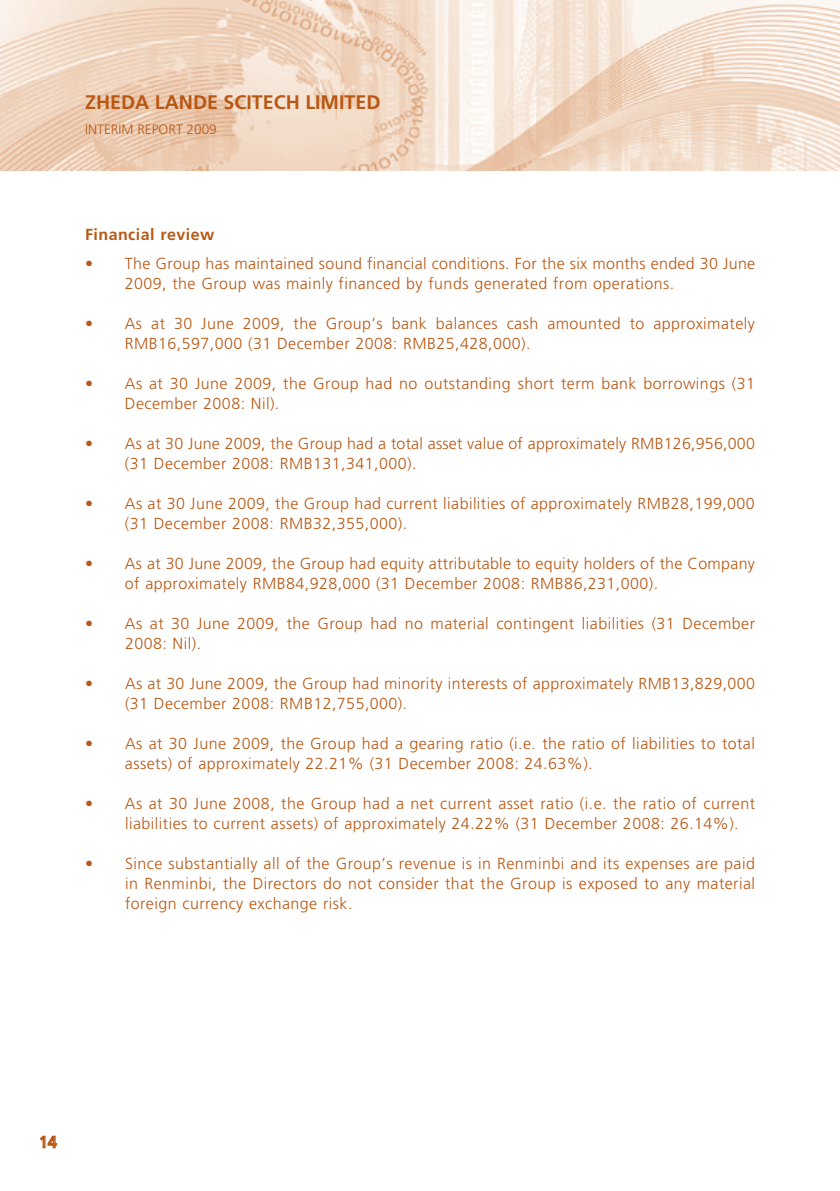
<style>
.page{position:relative;width:840px;height:1191px;background:#fff}
.page>*{position:absolute;margin:0;border:0;box-sizing:border-box;transform-origin:0 0}
.t1{font:700 19.6px "Frutiger LT Std";color:#b95814}
.t2{font:300 16px/20px "Frutiger LT Std";letter-spacing:.03em;color:#b95814}
.t3{font:700 16px "Frutiger LT Std";letter-spacing:.03em;color:#b95814}
.t4{font:300 13.6px "Frutiger LT Std";color:#b95814}
</style>
<div class="page">
<img style="left:0;top:0;width:839px;height:170px">
<svg style="left:39px;top:1135px;width:19px;height:14px"></svg>
<p class="t1" style="left:85px;top:91px;width:297px">Zheda Lande Scitech Limited</p>
<p class="t4" style="left:85px;top:122px;width:133px">INTERIM REPORT 2009</p>
<p class="t3" style="left:85px;top:225px;width:130px">Financial review</p>
<p class="t2" style="left:125px;top:253px;width:631px;text-indent:-40px">• The Group has maintained sound financial conditions. For the six months ended 30 June<br>2009, the Group was mainly financed by funds generated from operations.</p>
<p class="t2" style="left:125px;top:313px;width:631px;text-indent:-40px">• As at 30 June 2009, the Group’s bank balances cash amounted to approximately<br>RMB16,597,000 (31 December 2008: RMB25,428,000).</p>
<p class="t2" style="left:125px;top:373px;width:631px;text-indent:-40px">• As at 30 June 2009, the Group had no outstanding short term bank borrowings (31<br>December 2008: Nil).</p>
<p class="t2" style="left:125px;top:433px;width:631px;text-indent:-40px">• As at 30 June 2009, the Group had a total asset value of approximately RMB126,956,000 (31 December 2008: RMB131,341,000).</p>
<p class="t2" style="left:125px;top:493px;width:631px;text-indent:-40px">• As at 30 June 2009, the Group had current liabilities of approximately RMB28,199,000 (31 December 2008: RMB32,355,000).</p>
<p class="t2" style="left:125px;top:553px;width:631px;text-indent:-40px">• As at 30 June 2009, the Group had equity attributable to equity holders of the Company of approximately RMB84,928,000 (31 December 2008: RMB86,231,000).</p>
<p class="t2" style="left:125px;top:613px;width:631px;text-indent:-40px">• As at 30 June 2009, the Group had no material contingent liabilities (31 December<br>2008: Nil).</p>
<p class="t2" style="left:125px;top:673px;width:631px;text-indent:-40px">• As at 30 June 2009, the Group had minority interests of approximately RMB13,829,000 (31 December 2008: RMB12,755,000).</p>
<p class="t2" style="left:125px;top:733px;width:631px;text-indent:-40px">• As at 30 June 2009, the Group had a gearing ratio (i.e. the ratio of liabilities to total assets) of approximately 22.21% (31 December 2008: 24.63%).</p>
<p class="t2" style="left:125px;top:793px;width:631px;text-indent:-40px">• As at 30 June 2008, the Group had a net current asset ratio (i.e. the ratio of current liabilities to current assets) of approximately 24.22% (31 December 2008: 26.14%).</p>
<p class="t2" style="left:125px;top:853px;width:631px;text-align:justify;text-indent:-40px">• Since substantially all of the Group’s revenue is in Renminbi and its expenses are paid in Renminbi, the Directors do not consider that the Group is exposed to any material foreign currency exchange risk.</p>
</div>
